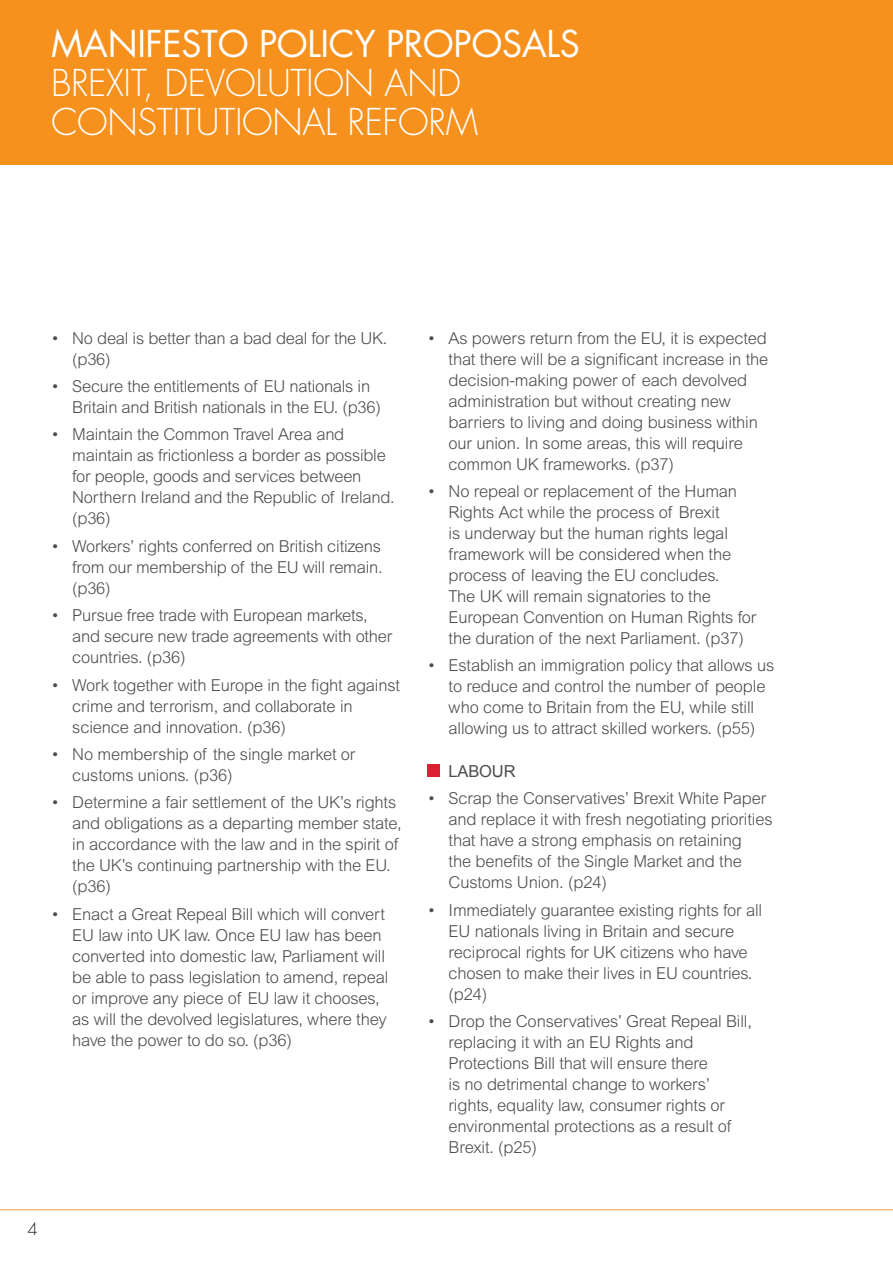
<style>
.page{position:relative;width:893px;height:1263px;background:#fff}
.page>*{position:absolute;margin:0;border:0;box-sizing:border-box;transform-origin:0 0}
.manifesto_PAGE_HEADE{font:300 36px/39px "Futura";letter-spacing:-.01em;color:#fff}
.BULLET{font:300 16.5px/21px "Arial MT Std";letter-spacing:-.01em;color:#4b4c4d}
.LAST_BULLET{font:300 16.5px/21px "Arial MT Std";letter-spacing:-.01em;color:#4b4c4d}
.PARTY_NAME{font:16.5px "Arial";letter-spacing:-.01em;color:#4b4c4d}
.t1{font:300 16.5px "Futura";color:#231f20}
.s1{font-weight:400}
</style>
<div class="page">
<hr style="left:0;top:1209px;width:893px;height:1px;background:#f9a549">
<div style="left:427px;top:764px;width:13px;height:13px;background:#da2031"></div>
<div style="left:0;top:0;width:893px;height:164px;background:#f6911e"></div>
<p class="manifesto_PAGE_HEADE" style="left:51px;top:25px;width:530px"><span class="s1">MANIFESTO POLICY PROPOSALS<br></span>BREXIT, DEVOLUTION AND<br>CONSTITUTIONAL REFORM</p>
<p class="BULLET" style="left:72px;top:327px;width:317px;text-indent:-21px">• No deal is better than a bad deal for the UK. (p36)</p>
<p class="BULLET" style="left:72px;top:376px;width:310px;text-indent:-21px">• Secure the entitlements of EU nationals in<br>Britain and British nationals in the EU. (p36)</p>
<p class="BULLET" style="left:72px;top:424px;width:324px;text-indent:-21px">• Maintain the Common Travel Area and maintain as frictionless a border as possible for people, goods and services between Northern Ireland and the Republic of Ireland. (p36)</p>
<p class="BULLET" style="left:72px;top:535px;width:312px;text-align:justify;text-indent:-21px">• Workers’ rights conferred on British citizens from our membership of the EU will remain. (p36)</p>
<p class="BULLET" style="left:72px;top:605px;width:321px;text-indent:-21px">• Pursue free trade with European markets, and secure new trade agreements with other countries. (p36)</p>
<p class="BULLET" style="left:72px;top:674px;width:329px;text-indent:-21px">• Work together with Europe in the fight against crime and terrorism, and collaborate in science and innovation. (p36)</p>
<p class="BULLET" style="left:72px;top:744px;width:285px;text-indent:-21px">• No membership of the single market or customs unions. (p36)</p>
<p class="BULLET" style="left:72px;top:792px;width:331px;text-indent:-21px">• Determine a fair settlement of the UK’s rights and obligations as a departing member state, in accordance with the law and in the spirit of the UK’s continuing partnership with the EU. (p36)</p>
<p class="BULLET" style="left:72px;top:903px;width:318px;text-indent:-21px">• Enact a Great Repeal Bill which will convert EU law into UK law. Once EU law has been converted into domestic law, Parliament will be able to pass legislation to amend, repeal or improve any piece of EU law it chooses, as will the devolved legislatures, where they have the power to do so. (p36)</p>
<p class="t1" style="left:28px;top:1218px;width:12px">4</p>
<p class="BULLET" style="left:449px;top:327px;width:321px;text-indent:-21px">• As powers return from the EU, it is expected that there will be a significant increase in the decision-making power of each devolved administration but without creating new barriers to living and doing business within our union. In some areas, this will require common UK frameworks. (p37)</p>
<p class="BULLET" style="left:449px;top:481px;width:309px;text-indent:-21px">• No repeal or replacement of the Human Rights Act while the process of Brexit<br>is underway but the human rights legal framework will be considered when the process of leaving the EU concludes.<br>The UK will remain signatories to the European Convention on Human Rights for the duration of the next Parliament. (p37)</p>
<p class="LAST_BULLET" style="left:449px;top:655px;width:327px;text-indent:-21px">• Establish an immigration policy that allows us to reduce and control the number of people who come to Britain from the EU, while still allowing us to attract skilled workers. (p55)</p>
<p class="PARTY_NAME" style="left:449px;top:760px;width:69px">LABOUR</p>
<p class="BULLET" style="left:449px;top:788px;width:326px;text-indent:-21px">• Scrap the Conservatives’ Brexit White Paper and replace it with fresh negotiating priorities that have a strong emphasis on retaining<br>the benefits of the Single Market and the Customs Union. (p24)</p>
<p class="BULLET" style="left:449px;top:899px;width:315px;text-indent:-21px">• Immediately guarantee existing rights for all EU nationals living in Britain and secure reciprocal rights for UK citizens who have chosen to make their lives in EU countries. (p24)</p>
<p class="BULLET" style="left:449px;top:1010px;width:305px;text-indent:-21px">• Drop the Conservatives’ Great Repeal Bill, replacing it with an EU Rights and Protections Bill that will ensure there<br>is no detrimental change to workers’ rights, equality law, consumer rights or environmental protections as a result of Brexit. (p25)</p>
</div>
